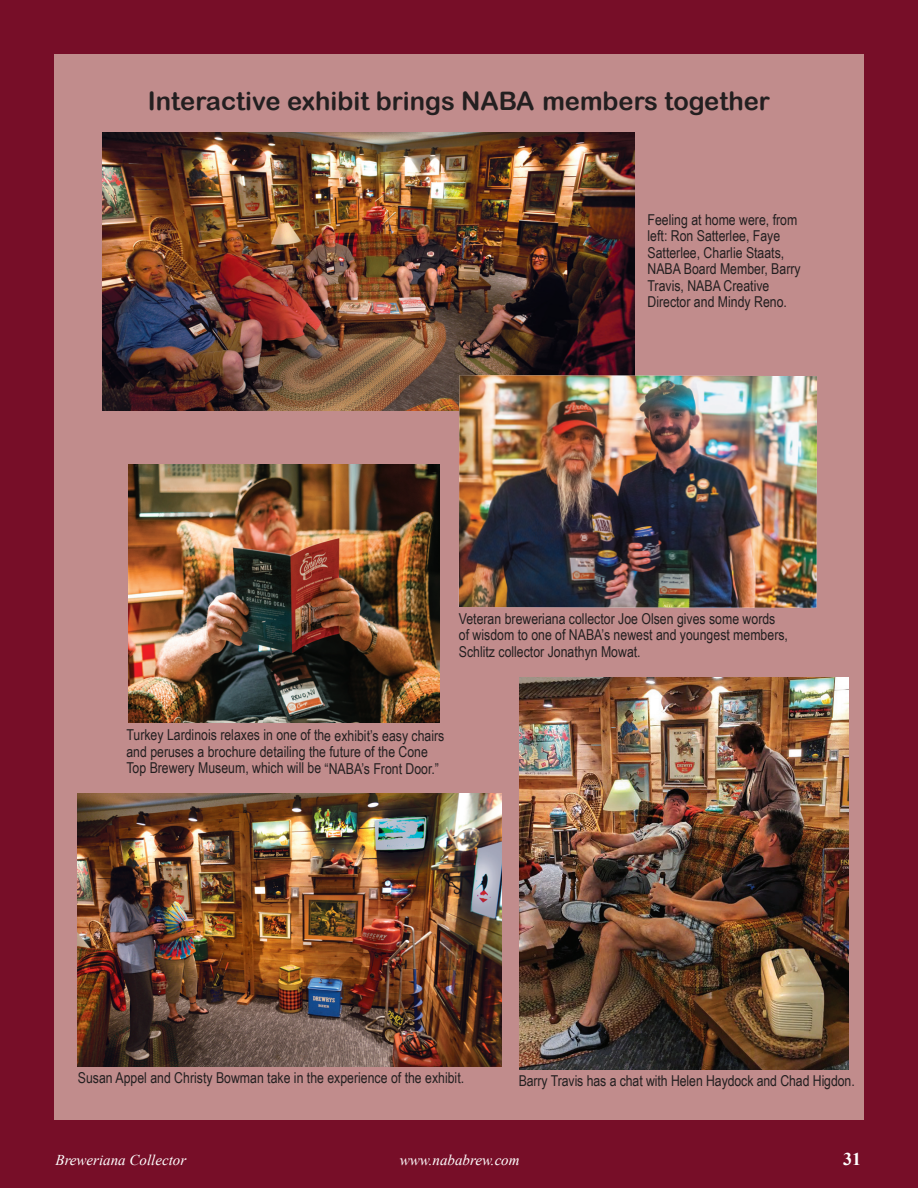
<style>
.page{position:relative;width:918px;height:1188px;background:#770e28}
.page>*{position:absolute;margin:0;border:0;box-sizing:border-box;transform-origin:0 0}
.t1{font:25.5px "Arial Rounded MT Bold";color:#231f20}
.t2{font:700 18px "Times New Roman";color:#fff}
.t3{font:15px/16.5px "Arial Narrow";color:#231f20}
.t4{font:italic 15px "Times New Roman";color:#fff}
</style>
<div class="page">
<div style="left:54px;top:54px;width:810px;height:1066px;background:#c18c8c"></div>
<img style="left:129px;top:464px;width:310px;height:259px">
<img style="left:103px;top:133px;width:532px;height:278px">
<img style="left:78px;top:794px;width:424px;height:273px">
<img style="left:520px;top:678px;width:328px;height:391px">
<img style="left:459px;top:375px;width:358px;height:233px">
<p class="t1" style="left:148px;top:86px;width:624px">Interactive exhibit brings NABA members together</p>
<p class="t3" style="left:648px;top:211px;width:155px">Feeling at home were, from left: Ron Satterlee, Faye<br>Satterlee, Charlie Staats,<br>NABA Board Member, Barry<br>Travis, NABA Creative<br>Director and Mindy Reno.</p>
<p class="t3" style="left:459px;top:610px;width:331px">Veteran breweriana collector Joe Olsen gives some words of wisdom to one of NABA’s newest and youngest members,<br>Schlitz collector Jonathyn Mowat.</p>
<p class="t3" style="left:126px;top:727px;width:319px">Turkey Lardinois relaxes in one of the exhibit’s easy chairs and peruses a brochure detailing the future of the Cone<br>Top Brewery Museum, which will be “NABA’s Front Door.”</p>
<p class="t3" style="left:78px;top:1069px;width:388px">Susan Appel and Christy Bowman take in the experience of the exhibit.</p>
<p class="t3" style="left:519px;top:1072px;width:338px">Barry Travis has a chat with Helen Haydock and Chad Higdon.</p>
<p class="t4" style="left:56px;top:1151px;width:132px">Breweriana Collector</p>
<p class="t4" style="left:400px;top:1151px;width:121px">www.nababrew.com</p>
<p class="t2" style="left:843px;top:1149px;width:19px">31</p>
</div>
